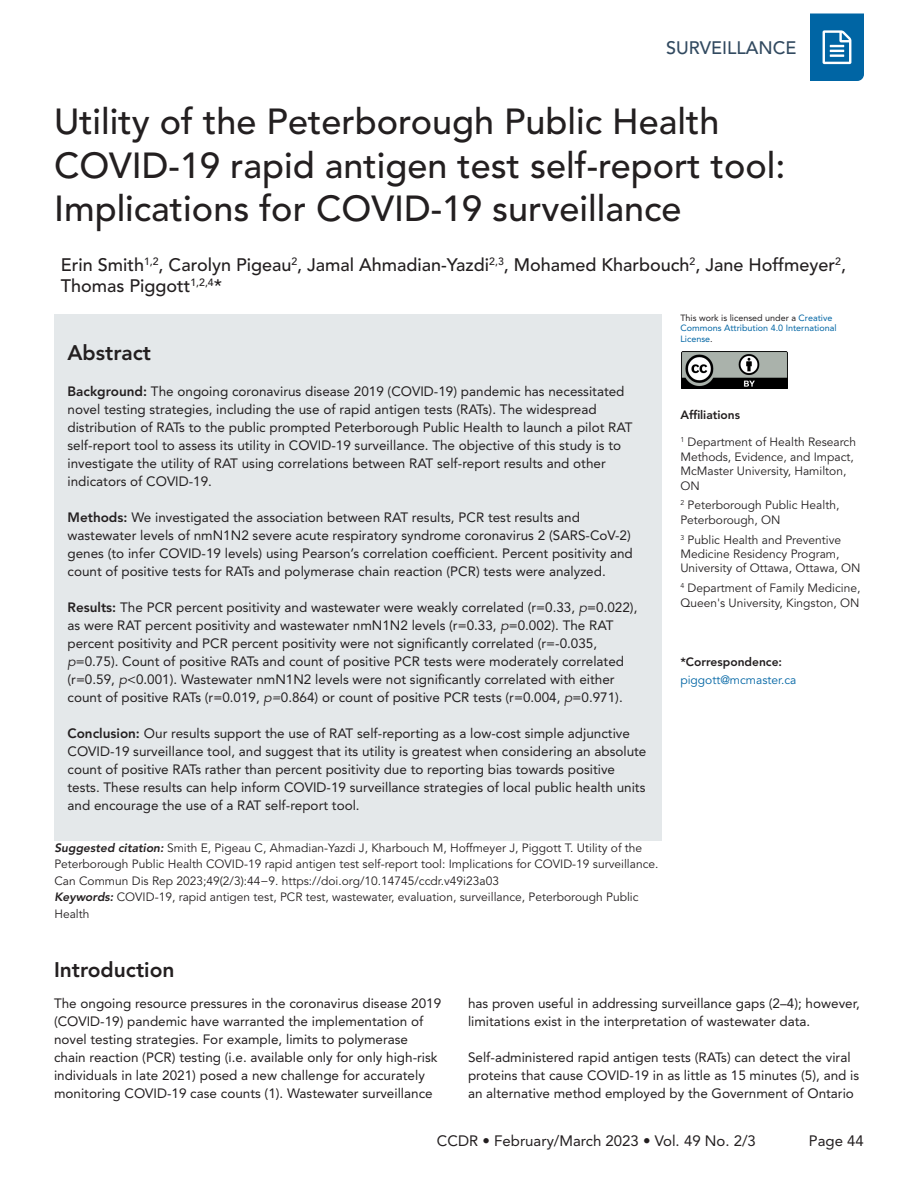
<style>
.page{position:relative;width:918px;height:1188px;background:#fff}
.page>*{position:absolute;margin:0;border:0;box-sizing:border-box;transform-origin:0 0}
.A_-_H2{font:500 36px/43.2px "Avenir LT Std";color:#231f20}
.A_-_H3_References_Sp{font:800 21px "Avenir LT Std";color:#231f20}
.A_-_H3{font:800 21px "Avenir LT Std";color:#231f20}
.A_-_Names{font:500 18px/21.6px "Avenir LT Std";color:#231f20}
.t1{font:500 18px "Avenir LT Std";color:#324a60}
.t2{font:15px "Avenir LT Std";color:#231f20}
.A_-_Body{font:13.5px/18px "Avenir LT Std";color:#231f20}
.A_-_Suggested_Citati{font:12px/16.5px "Avenir LT Std";color:#231f20}
.A_-_Sidebar{font:12px/14.4px "Avenir LT Std";color:#231f20}
.A_-_Sidebar_Corresp{font:12px/18px "Avenir LT Std";color:#0065a4}
.A_-_Sidebar_Header{font:800 12px "Avenir LT Std";color:#231f20}
.A_-_Table_Figure_-_F{font:9px/10.5px "Avenir LT Std";color:#0065a4}
.s1{font-weight:800}
.s2{font-style:italic}
.s3{font-weight:800;font-style:italic}
.s4{color:#231f20}
.s5{font-weight:800;color:#231f20}
</style>
<div class="page">
<svg style="left:810px;top:14px;width:54px;height:67px;background:#1d76ae"></svg>
<div style="left:54px;top:314px;width:608px;height:526px;background:#e4e8ea"></div>
<img style="left:682px;top:352px;width:105px;height:37px">
<h3 class="t1" style="left:666px;top:37px;width:132px">SURVEILLANCE</h3>
<p class="A_-_H2" style="left:54px;top:101px;width:733px">Utility of the Peterborough Public Health<br>COVID-19 rapid antigen test self-report tool:<br>Implications for COVID-19 surveillance</p>
<p class="A_-_Names" style="left:61px;top:254px;width:787px">Erin Smith<sup>1,2</sup>, Carolyn Pigeau<sup>2</sup>, Jamal Ahmadian-Yazdi<sup>2,3</sup>, Mohamed Kharbouch<sup>2</sup>, Jane Hoffmeyer<sup>2</sup>,<br>Thomas Piggott<sup>1,2,4</sup>*</p>
<p class="A_-_H3" style="left:68px;top:340px;width:85px">Abstract</p>
<p class="A_-_Body" style="left:68px;top:382px;width:567px"><span class="s1">Background:</span> The ongoing coronavirus disease 2019 (COVID-19) pandemic has necessitated novel testing strategies, including the use of rapid antigen tests (RATs). The widespread distribution of RATs to the public prompted Peterborough Public Health to launch a pilot RAT self-report tool to assess its utility in COVID-19 surveillance. The objective of this study is to investigate the utility of RAT using correlations between RAT self-report results and other indicators of COVID-19.</p>
<p class="A_-_Body" style="left:68px;top:508px;width:567px"><span class="s1">Methods:</span> We investigated the association between RAT results, PCR test results and wastewater levels of nmN1N2 severe acute respiratory syndrome coronavirus 2 (SARS-CoV-2) genes (to infer COVID-19 levels) using Pearson’s correlation coefficient. Percent positivity and count of positive tests for RATs and polymerase chain reaction (PCR) tests were analyzed.</p>
<p class="A_-_Body" style="left:68px;top:598px;width:572px"><span class="s1">Results:</span> The PCR percent positivity and wastewater were weakly correlated (r=0.33, <span class="s2">p</span>=0.022), as were RAT percent positivity and wastewater nmN1N2 levels (r=0.33, <span class="s2">p</span>=0.002). The RAT percent positivity and PCR percent positivity were not significantly correlated (r=-0.035, <span class="s2">p</span>=0.75). Count of positive RATs and count of positive PCR tests were moderately correlated (r=0.59, <span class="s2">p</span>&lt;0.001). Wastewater nmN1N2 levels were not significantly correlated with either count of positive RATs (r=0.019, <span class="s2">p=</span>0.864) or count of positive PCR tests (r=0.004, <span class="s2">p</span>=0.971).</p>
<p class="A_-_Body" style="left:68px;top:724px;width:580px"><span class="s1">Conclusion:</span> Our results support the use of RAT self-reporting as a low-cost simple adjunctive COVID-19 surveillance tool, and suggest that its utility is greatest when considering an absolute count of positive RATs rather than percent positivity due to reporting bias towards positive tests. These results can help inform COVID-19 surveillance strategies of local public health units and encourage the use of a RAT self-report tool.</p>
<p class="A_-_Suggested_Citati" style="left:54px;top:840px;width:606px"><span class="s3">Suggested citation:</span> Smith E, Pigeau C, Ahmadian-Yazdi J, Kharbouch M, Hoffmeyer J, Piggott T. Utility of the<br>Peterborough Public Health COVID-19 rapid antigen test self-report tool: Implications for COVID-19 surveillance.<br>Can Commun Dis Rep 2023;49(2/3):44−9. https://doi.org/10.14745/ccdr.v49i23a03</p>
<p class="A_-_Suggested_Citati" style="left:54px;top:889px;width:586px"><span class="s3">Keywords:</span> COVID-19, rapid antigen test, PCR test, wastewater, evaluation, surveillance, Peterborough Public<br>Health</p>
<p class="A_-_Table_Figure_-_F" style="left:680px;top:312px;width:158px"><span class="s4">This work is licensed under a</span> Creative<br>Commons Attribution 4.0 International<br>License<span class="s4">.</span></p>
<p class="A_-_Sidebar_Header" style="left:680px;top:407px;width:61px">Affiliations</p>
<p class="A_-_Sidebar" style="left:680px;top:435px;width:177px"><sup>1</sup> Department of Health Research<br>Methods, Evidence, and Impact,<br>McMaster University, Hamilton,<br>ON</p>
<p class="A_-_Sidebar" style="left:680px;top:498px;width:160px"><sup>2</sup> Peterborough Public Health,<br>Peterborough, ON</p>
<p class="A_-_Sidebar" style="left:680px;top:533px;width:182px"><sup>3</sup> Public Health and Preventive<br>Medicine Residency Program,<br>University of Ottawa, Ottawa, ON</p>
<p class="A_-_Sidebar" style="left:680px;top:581px;width:182px"><sup>4</sup> Department of Family Medicine,<br>Queen's University, Kingston, ON</p>
<p class="A_-_Sidebar_Corresp" style="left:680px;top:653px;width:118px"><span class="s5">*Correspondence: </span>piggott@mcmaster.ca</p>
<p class="A_-_H3_References_Sp" style="left:54px;top:957px;width:122px">Introduction</p>
<p class="A_-_Body" style="left:54px;top:994px;width:389px">The ongoing resource pressures in the coronavirus disease 2019 (COVID-19) pandemic have warranted the implementation of novel testing strategies. For example, limits to polymerase chain reaction (PCR) testing (i.e. available only for only high-risk individuals in late 2021) posed a new challenge for accurately monitoring COVID-19 case counts (1). Wastewater surveillance</p>
<p class="A_-_Body" style="left:468px;top:994px;width:393px">has proven useful in addressing surveillance gaps (2–4); however, limitations exist in the interpretation of wastewater data.</p>
<p class="A_-_Body" style="left:468px;top:1048px;width:393px">Self-administered rapid antigen tests (RATs) can detect the viral proteins that cause COVID-19 in as little as 15 minutes (5), and is an alternative method employed by the Government of Ontario</p>
<p class="t2" style="left:437px;top:1133px;width:321px">CCDR • February/March 2023 • Vol. 49 No. 2/3</p>
<p class="t2" style="left:809px;top:1133px;width:57px">Page 44</p>
</div>
